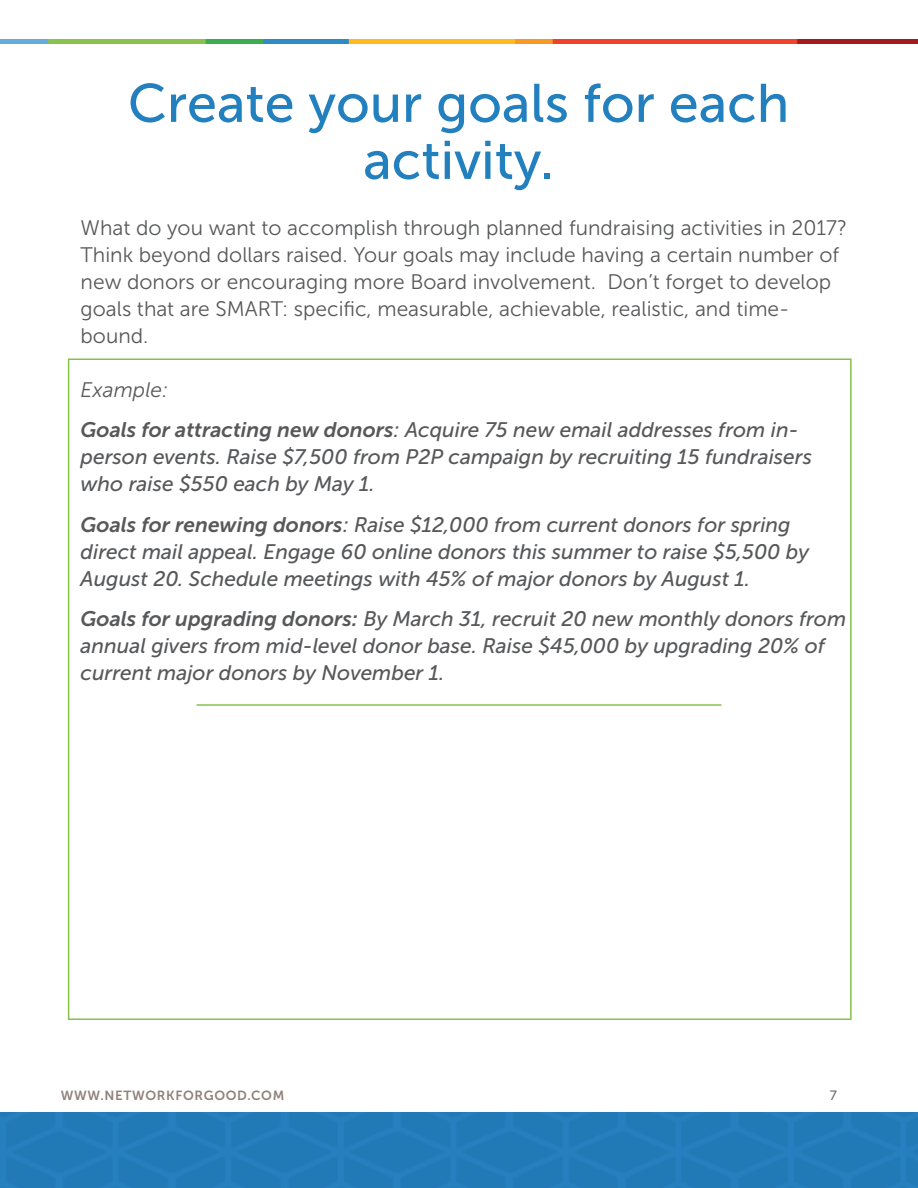
<style>
.page{position:relative;width:918px;height:1188px;background:#fff}
.page>*{position:absolute;margin:0;border:0;box-sizing:border-box;transform-origin:0 0}
.Headline_1{font:54px/57px "Museo Sans 500";color:#2380bf;text-align:center}
.Body_Copy{font:italic 21px/27px "Museo Sans 500";color:#57585a}
.Body_Copy-2{font:21px/27px "Museo Sans 300";color:#57585a}
.Body_Copy-3{font:italic 21px "Museo Sans 300";color:#57585a}
.t1{font:13.5px "Museo Sans 500";color:#6c6d70}
.t2{font:13.2px "Museo Sans 700";letter-spacing:.05em;color:#90817d}
.s1{font-family:"Museo Sans 700"}
</style>
<div class="page">
<hr style="left:197px;top:704px;width:524px;height:2px;background:#85c249">
<img style="left:0;top:39px;width:918px;height:4px">
<img style="left:0;top:1112px;width:918px;height:76px">
<p class="Headline_1" style="left:128px;top:75px;width:663px">Create your goals for each activity.</p>
<p class="Body_Copy-2" style="left:81px;top:214px;width:768px">What do you want to accomplish through planned fundraising activities in 2017?<br>Think beyond dollars raised. Your goals may include having a certain number of new donors or encouraging more Board involvement. Don’t forget to develop goals that are SMART: specific, measurable, achievable, realistic, and time&shy;bound.</p>
<p class="Body_Copy-3" style="left:81px;top:378px;width:89px">Example:</p>
<p class="Body_Copy" style="left:81px;top:417px;width:733px"><span class="s1">Goals for attracting new donors</span>: Acquire 75 new email addresses from in&shy;person events. Raise $7,500 from P2P campaign by recruiting 15 fundraisers who raise $550 each by May 1.</p>
<p class="Body_Copy" style="left:81px;top:511px;width:730px"><span class="s1">Goals for renewing donors</span>: Raise $12,000 from current donors for spring direct mail appeal. Engage 60 online donors this summer to raise $5,500 by<br>August 20. Schedule meetings with 45% of major donors by August 1.</p>
<p class="Body_Copy" style="left:81px;top:606px;width:767px"><span class="s1">Goals for upgrading donors:</span> By March 31, recruit 20 new monthly donors from annual givers from mid-level donor base. Raise $45,000 by upgrading 20% of current major donors by November 1.</p>
<p class="t2" style="left:61px;top:1088px;width:225px">WWW.NETWORKFORGOOD.COM</p>
<p class="t1" style="left:830px;top:1087px;width:9px">7</p>
</div>
